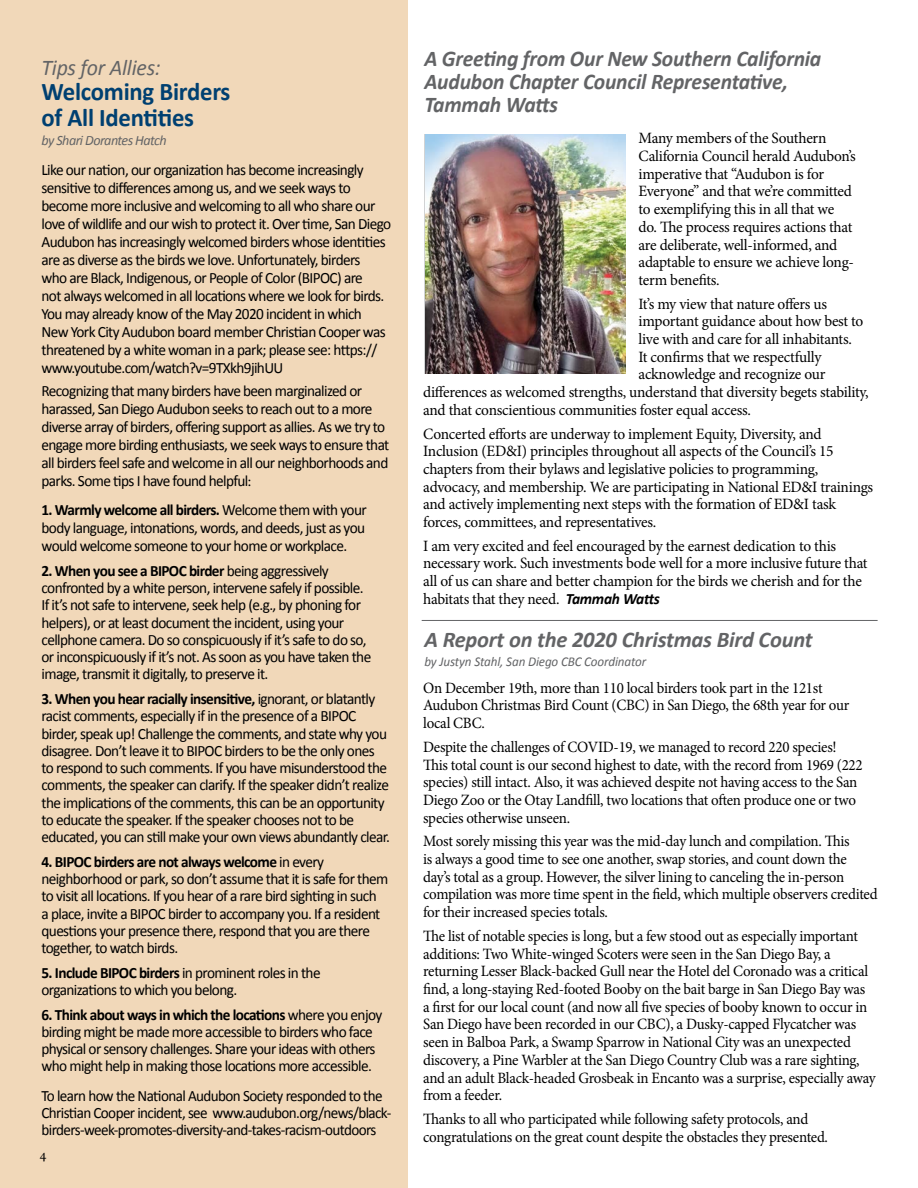
<style>
.page{position:relative;width:918px;height:1188px;background:#fff}
.page>*{position:absolute;margin:0;border:0;box-sizing:border-box;transform-origin:0 0}
.t1{font:700 25.5px/25.5px "Calibri";letter-spacing:-.01em;color:#004071}
.t2{font:italic 700 22.5px/23.2px "Calibri";letter-spacing:-.01em;color:#636466;scale:.96 1}
.t3{font:italic 700 22.5px "Calibri";letter-spacing:-.01em;color:#636466}
.t4{font:italic 22.5px "Calibri";letter-spacing:-.01em;color:#636466}
.t5{font:15.75px/17.2px "Calibri";letter-spacing:-.04em;color:#000}
.t6{font:15.75px/17.7px "Minion Pro";letter-spacing:-.02em;color:#000;scale:.95 1}
.t7{font:15.75px/17.7px "Minion Pro";letter-spacing:-.02em;color:#000}
.t8{font:15.75px/17.2px "Calibri";letter-spacing:-.04em;color:#000;scale:.96 1}
.t9{font:italic 14.25px "Calibri";letter-spacing:-.04em;color:#636466}
.t10{font:italic 13.5px "Calibri";letter-spacing:-.01em;color:#636466}
.t11{font:13.5px "Arno Pro Sm Text";color:#000}
.s1{font-family:"Minion Pro"}
.s2{font-weight:700}
.s3{font-family:"Calibri";font-weight:700;font-style:italic}
</style>
<div class="page">
<div style="left:0;top:0;width:407px;height:1188px;background:#f1d8b9"></div>
<img style="left:426px;top:134px;width:199px;height:240px">
<hr style="left:422px;top:620px;width:456px;height:1px;background:#636466">
<h2 class="t4" style="left:42px;top:53px;width:121px">Tips for Allies:</h2>
<h1 class="t1" style="left:42px;top:78px;width:190px">Welcoming Birders of All Identities</h1>
<p class="t9" style="left:42px;top:132px;width:127px">by Shari Dorantes Hatch</p>
<p class="t5" style="left:42px;top:160px;width:351px;line-height:18px">Like our nation, our organization has become increasingly sensitive to differences among us, and we seek ways to become more inclusive and welcoming to all who share our love of wildlife and our wish to protect it. Over time, San Diego Audubon has increasingly welcomed birders whose identities are as diverse as the birds we love. Unfortunately, birders<br>who are Black, Indigenous, or People of Color (BIPOC) are<br>not always welcomed in all locations where we look for birds.<br>You may already know of the May 2020 incident in which New York City Audubon board member Christian Cooper was threatened by a white woman in a park; please see: https:// www.youtube.com/watch?v=9TXkh9jihUU</p>
<p class="t5" style="left:42px;top:381px;width:349px;line-height:18px">Recognizing that many birders have been marginalized or harassed, San Diego Audubon seeks to reach out to a more diverse array of birders, offering support as allies. As we try to engage more birding enthusiasts, we seek ways to ensure that all birders feel safe and welcome in all our neighborhoods and parks. Some tips I have found helpful<span class="s1">:</span></p>
<p class="t5" style="left:42px;top:500px;width:327px;line-height:18px;text-align:justify"><span class="s2">1. Warmly welcome all birders.</span> Welcome them with your body language, intonations, words, and deeds, just as you would welcome someone to your home or workplace.</p>
<p class="t5" style="left:42px;top:561px;width:331px"><span class="s2">2. When you see a BIPOC birder</span> being aggressively confronted by a white person, intervene safely if possible.<br>If it’s not safe to intervene, seek help (e.g., by phoning for helpers), or at least document the incident, using your cellphone camera. Do so conspicuously if it’s safe to do so, or inconspicuously if it’s not. As soon as you have taken the image, transmit it digitally, to preserve it.</p>
<p class="t5" style="left:42px;top:689px;width:350px"><span class="s2">3. When you hear racially insensitive,</span> ignorant, or blatantly racist comments, especially if in the presence of a BIPOC birder, speak up! Challenge the comments, and state why you disagree. Don’t leave it to BIPOC birders to be the only ones to respond to such comments. If you have misunderstood the comments, the speaker can clarify. If the speaker didn’t realize the implications of the comments, this can be an opportunity to educate the speaker. If the speaker chooses not to be educated, you can still make your own views abundantly clear.</p>
<p class="t5" style="left:42px;top:852px;width:348px"><span class="s2">4. BIPOC birders are not always welcome</span> in every neighborhood or park, so don’t assume that it is safe for them to visit all locations. If you hear of a rare bird sighting in such<br>a place, invite a BIPOC birder to accompany you. If a resident questions your presence there, respond that you are there together, to watch birds.</p>
<p class="t5" style="left:42px;top:963px;width:281px"><span class="s2">5. Include BIPOC birders</span> in prominent roles in the organizations to which you belong.</p>
<p class="t5" style="left:42px;top:1005px;width:342px"><span class="s2">6. Think about ways in which the locations</span> where you enjoy birding might be made more accessible to birders who face physical or sensory challenges. Share your ideas with others who might help in making those locations more accessible.</p>
<p class="t8" style="left:42px;top:1086px;width:366px">To learn how the National Audubon Society responded to the<br>Christian Cooper incident, see www.audubon.org/news/black&shy;birders-week-promotes-diversity-and-takes-racism-outdoors</p>
<p class="t11" style="left:40px;top:1149px;width:8px">4</p>
<h2 class="t2" style="left:424px;top:45px;width:415px">A Greeting from Our New Southern California<br>Audubon Chapter Council Representative,<br>Tammah Watts</h2>
<p class="t7" style="left:639px;top:129px;width:219px">Many members of the Southern<br>California Council herald Audubon’s imperative that “Audubon is for<br>Everyone” and that we’re committed to exemplifying this in all that we do. The process requires actions that are deliberate, well-informed, and adaptable to ensure we achieve long&shy;term benefits.</p>
<p class="t7" style="left:639px;top:295px;width:190px">It’s my view that nature offers us</p>
<p class="t7" style="left:639px;top:313px;width:226px">important guidance about how best to</p>
<p class="t7" style="left:639px;top:330px;width:215px">live with and care for all inhabitants.</p>
<p class="t7" style="left:639px;top:348px;width:184px">It confirms that we respectfully</p>
<p class="t7" style="left:639px;top:366px;width:188px">acknowledge and recognize our</p>
<p class="t7" style="left:423px;top:383px;width:447px">differences as welcomed strengths, understand that diversity begets stability,</p>
<p class="t7" style="left:423px;top:401px;width:329px">and that conscientious communities foster equal access.</p>
<p class="t7" style="left:423px;top:425px;width:452px">Concerted efforts are underway to implement Equity, Diversity, and Inclusion (ED&amp;I) principles throughout all aspects of the Council’s 15 chapters from their bylaws and legislative policies to programming, advocacy, and membership. We are participating in National ED&amp;I trainings and actively implementing next steps with the formation of ED&amp;I task forces, committees, and representatives.</p>
<p class="t7" style="left:423px;top:537px;width:446px">I am very excited and feel encouraged by the earnest dedication to this necessary work. Such investments bode well for a more inclusive future that all of us can share and better champion for the birds we cherish and for the habitats that they need. <span class="s3">Tammah Watts</span></p>
<h2 class="t3" style="left:424px;top:626px;width:390px">A Report on the 2020 Christmas Bird Count</h2>
<p class="t10" style="left:424px;top:653px;width:223px">by Justyn Stahl, San Diego CBC Coordinator</p>
<p class="t6" style="left:423px;top:679px;width:450px">On December 19th, more than 110 local birders took part in the 121st<br>Audubon Christmas Bird Count (CBC) in San Diego, the 68th year for our local CBC.</p>
<p class="t6" style="left:423px;top:738px;width:464px">Despite the challenges of COVID-19, we managed to record 220 species!<br>This total count is our second highest to date, with the record from 1969 (222 species) still intact. Also, it was achieved despite not having access to the San Diego Zoo or the Otay Landfill, two locations that often produce one or two species otherwise unseen.</p>
<p class="t6" style="left:423px;top:833px;width:480px">Most sorely missing this year was the mid-day lunch and compilation. This<br>is always a good time to see one another, swap stories, and count down the day’s total as a group. However, the silver lining to canceling the in-person compilation was more time spent in the field, which multiple observers credited for their increased species totals.</p>
<p class="t6" style="left:423px;top:927px;width:478px">The list of notable species is long, but a few stood out as especially important additions: Two White-winged Scoters were seen in the San Diego Bay, a returning Lesser Black-backed Gull near the Hotel del Coronado was a critical find, a long-staying Red-footed Booby on the bait barge in San Diego Bay was a first for our local count (and now all five species of booby known to occur in San Diego have been recorded in our CBC), a Dusky-capped Flycatcher was seen in Balboa Park, a Swamp Sparrow in National City was an unexpected discovery, a Pine Warbler at the San Diego Country Club was a rare sighting, and an adult Black-headed Grosbeak in Encanto was a surprise, especially away from a feeder.</p>
<p class="t6" style="left:423px;top:1110px;width:428px">Thanks to all who participated while following safety protocols, and congratulations on the great count despite the obstacles they presented.</p>
</div>
